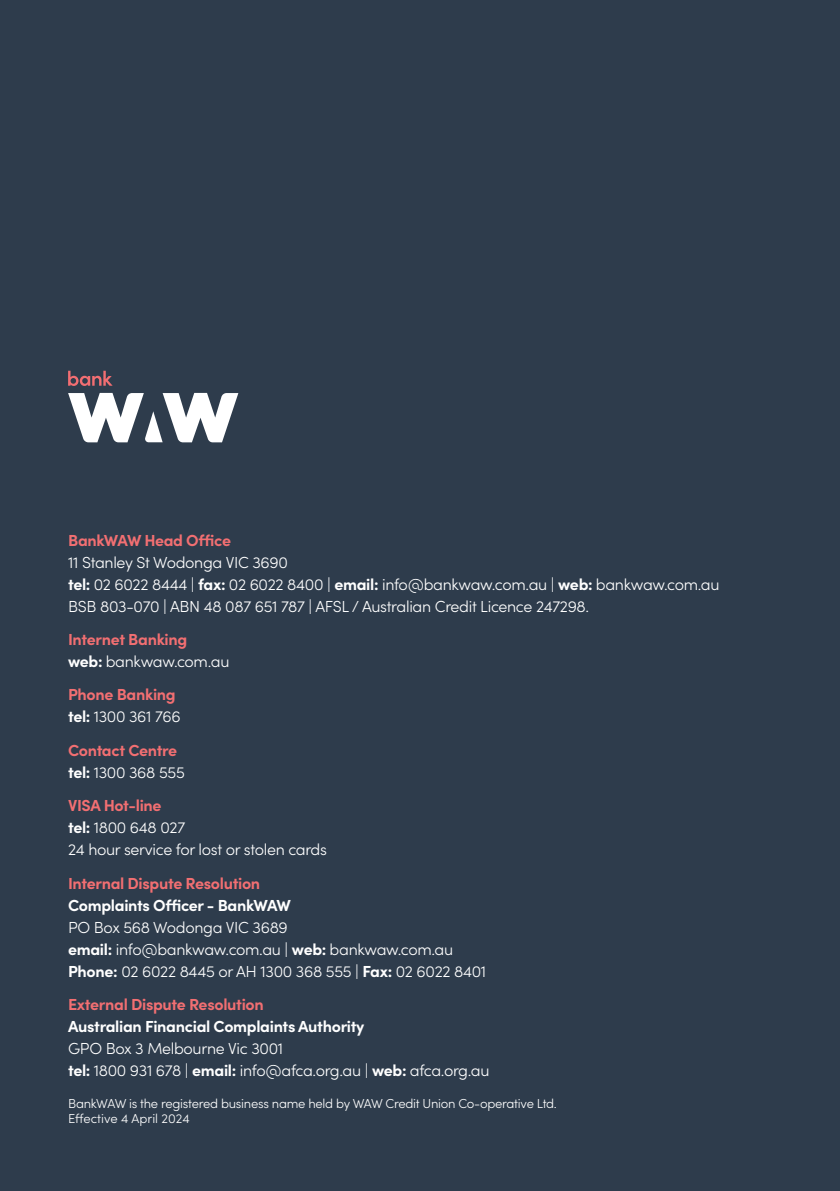
<style>
.page{position:relative;width:840px;height:1191px;background:#fff}
.page>*{position:absolute;margin:0;border:0;box-sizing:border-box;transform-origin:0 0}
.Disclaimer_Header{font:300 16px/22px "Sofia Pro";letter-spacing:-.02em;color:#fff}
.Disclaimer_Header-2{font:700 16px/22px "Sofia Pro";letter-spacing:-.02em;color:#f26f72}
.Disclaimer_Header-3{font:300 13px "Sofia Pro";letter-spacing:-.02em;color:#fff}
.Disclaimer_Header-4{font:300 13px "Sofia Pro";color:#fff}
.s1{font-weight:700;color:#f26f72}
.s2{font-weight:700}
.s3{color:#fff}
.s4{font-weight:300;color:#fff}
</style>
<div class="page">
<div style="left:0;top:0;width:839px;height:1191px;background:#2e3c4c"></div>
<svg style="left:68px;top:393px;width:170px;height:49px"></svg>
<svg style="left:68px;top:371px;width:45px;height:15px"></svg>
<p class="Disclaimer_Header" style="left:68px;top:528px;width:652px"><span class="s1">BankWAW Head Office<br></span>11 Stanley St Wodonga VIC 3690<br><span class="s2">tel:</span> 02 6022 8444 | <span class="s2">fax:</span> 02 6022 8400 | <span class="s2">email:</span> info@bankwaw.com.au | <span class="s2">web:</span> bankwaw.com.au BSB 803-070 | ABN 48 087 651 787 | AFSL / Australian Credit Licence 247298.</p>
<p class="Disclaimer_Header-2" style="left:68px;top:627px;width:163px">Internet Banking<br><span class="s3">web:</span> <span class="s4">bankwaw.com.au</span></p>
<p class="Disclaimer_Header-2" style="left:68px;top:682px;width:114px">Phone Banking <span class="s3">tel:</span> <span class="s4">1300 361 766</span></p>
<p class="Disclaimer_Header-2" style="left:68px;top:738px;width:118px">Contact Centre <span class="s3">tel:</span> <span class="s4">1300 368 555</span></p>
<p class="Disclaimer_Header" style="left:68px;top:793px;width:260px"><span class="s1">VISA Hot-line<br></span><span class="s2">tel:</span> 1800 648 027<br>24 hour service for lost or stolen cards</p>
<p class="Disclaimer_Header" style="left:68px;top:871px;width:419px"><span class="s1">Internal Dispute Resolution<br></span><span class="s2">Complaints Officer - BankWAW<br></span>PO Box 568 Wodonga VIC 3689<br><span class="s2">email:</span> info@bankwaw.com.au | <span class="s2">web:</span> bankwaw.com.au <span class="s2">Phone:</span> 02 6022 8445 or AH 1300 368 555 | <span class="s2">Fax:</span> 02 6022 8401</p>
<p class="Disclaimer_Header" style="left:68px;top:992px;width:423px"><span class="s1">External Dispute Resolution<br></span><span class="s2">Australian Financial Complaints Authority<br></span>GPO Box 3 Melbourne Vic 3001<br><span class="s2">tel:</span> 1800 931 678 | <span class="s2">email:</span> info@afca.org.au | <span class="s2">web:</span> afca.org.au</p>
<p class="Disclaimer_Header-3" style="left:68px;top:1094px;width:490px">BankWAW is the registered business name held by WAW Credit Union Co-operative Ltd.</p>
<p class="Disclaimer_Header-4" style="left:68px;top:1109px;width:123px">Effective 4 April 2024</p>
</div>
